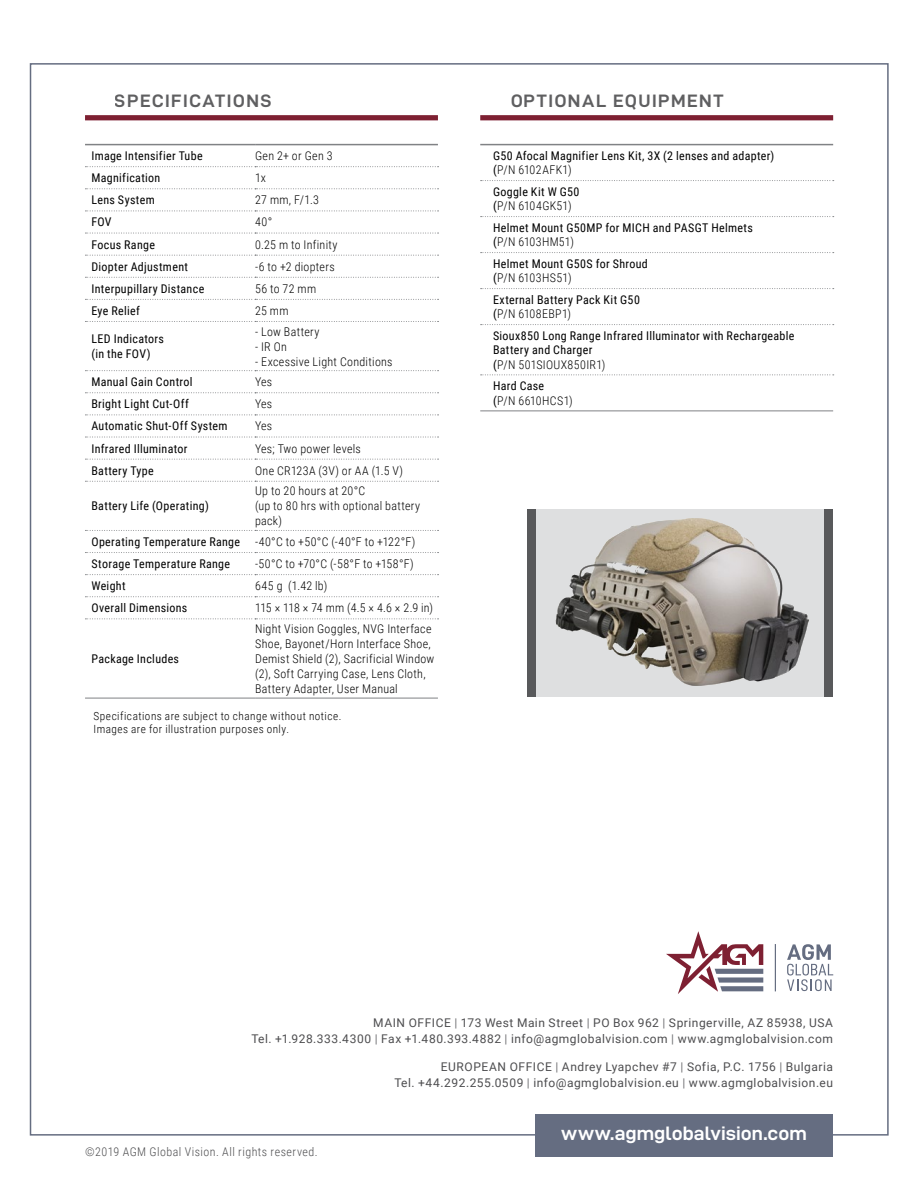
<style>
.page{position:relative;width:918px;height:1188px;background:#fff}
.page>*{position:absolute;margin:0;border:0;box-sizing:border-box;transform-origin:0 0}
.Finalized_Text{font:19.5px "D DIN Exp Bold";letter-spacing:.005em;color:#fff}
.t1{font:18px "D DIN Exp Bold";letter-spacing:.08em;color:#4d4d4f}
.tab_text_c{font:300 12px/15px "Roboto Condensed";letter-spacing:.025em;color:#000}
._1st_sm{font:12px/15px "Roboto Condensed";letter-spacing:.03em;color:#000}
.chart_text_1st_colum{font:12px/14.2px "Roboto Condensed";letter-spacing:.03em;color:#000}
.Address_and_phone{font:12px "Roboto";letter-spacing:.04em;color:#4d4d4f}
.Finalized_Text-2{font:300 12px "Roboto Condensed";letter-spacing:.04em;color:#4d4d4f}
.tab_text_c-2{font:300 12px "Roboto Condensed";letter-spacing:-.025em;color:#000}
.chart_text_1st_colum-2{font:300 12px/14.2px "Roboto Condensed";letter-spacing:.03em;color:#000}
.chart_text{font:300 11.25px/13.5px "Roboto Condensed";letter-spacing:.045em;color:#000}
.s1{font-weight:300}
.s2{font-weight:400}
.s3{color:#717275}
</style>
<div class="page">
<div style="left:30px;top:63px;width:859px;height:1073px;background:#fff;border:2px solid #656d81"></div>
<div style="left:535px;top:1114px;width:298px;height:43px;background:#656d81"></div>
<svg style="left:666px;top:931px;width:97px;height:63px"></svg>
<svg style="left:787px;top:944px;width:46px;height:47px"></svg>
<hr style="left:775px;top:944px;width:1px;height:47px;background:#656d81">
<div style="left:85px;top:115px;width:353px;height:5px;background:#7e2032"></div>
<div style="left:480px;top:115px;width:353px;height:5px;background:#7e2032"></div>
<svg style="left:85px;top:188px;width:354px;height:1px"></svg>
<svg style="left:85px;top:211px;width:354px;height:1px"></svg>
<svg style="left:85px;top:233px;width:354px;height:1px"></svg>
<svg style="left:85px;top:255px;width:354px;height:1px"></svg>
<svg style="left:85px;top:277px;width:354px;height:1px"></svg>
<svg style="left:85px;top:299px;width:354px;height:1px"></svg>
<svg style="left:85px;top:321px;width:354px;height:1px"></svg>
<svg style="left:85px;top:370px;width:354px;height:1px"></svg>
<svg style="left:85px;top:392px;width:354px;height:1px"></svg>
<svg style="left:85px;top:530px;width:354px;height:1px"></svg>
<svg style="left:85px;top:552px;width:354px;height:1px"></svg>
<svg style="left:85px;top:574px;width:354px;height:1px"></svg>
<svg style="left:85px;top:596px;width:354px;height:1px"></svg>
<svg style="left:85px;top:619px;width:354px;height:1px"></svg>
<svg style="left:85px;top:415px;width:354px;height:1px"></svg>
<svg style="left:85px;top:437px;width:354px;height:1px"></svg>
<svg style="left:85px;top:459px;width:354px;height:1px"></svg>
<svg style="left:85px;top:481px;width:354px;height:1px"></svg>
<hr style="left:85px;top:698px;width:170px;height:1px;background:#808285">
<hr style="left:255px;top:698px;width:183px;height:1px;background:#808285">
<hr style="left:85px;top:144px;width:170px;height:1px;background:#808285">
<hr style="left:255px;top:144px;width:183px;height:1px;background:#808285">
<svg style="left:85px;top:166px;width:354px;height:1px"></svg>
<hr style="left:480px;top:144px;width:353px;height:1px;background:#808285">
<svg style="left:481px;top:180px;width:353px;height:1px"></svg>
<svg style="left:481px;top:216px;width:353px;height:1px"></svg>
<svg style="left:481px;top:324px;width:353px;height:1px"></svg>
<svg style="left:481px;top:375px;width:353px;height:1px"></svg>
<hr style="left:480px;top:411px;width:353px;height:1px;background:#808285">
<svg style="left:481px;top:252px;width:353px;height:1px"></svg>
<svg style="left:481px;top:288px;width:353px;height:1px"></svg>
<img style="left:536px;top:510px;width:288px;height:187px">
<div style="left:824px;top:510px;width:9px;height:187px;background:#58595b"></div>
<div style="left:527px;top:510px;width:9px;height:187px;background:#58595b"></div>
<h2 class="t1" style="left:115px;top:91px;width:158px">SPECIFICATIONS</h2>
<h2 class="t1" style="left:510px;top:91px;width:215px">OPTIONAL EQUIPMENT</h2>
<p class="_1st_sm" style="left:91px;top:148px;width:113px">Image Intensifier Tube</p>
<p class="tab_text_c" style="left:255px;top:148px;width:79px">Gen 2+ or Gen 3</p>
<p class="_1st_sm" style="left:91px;top:170px;width:70px">Magnification</p>
<p class="tab_text_c" style="left:255px;top:170px;width:12px">1x</p>
<p class="_1st_sm" style="left:91px;top:192px;width:65px">Lens System</p>
<p class="tab_text_c" style="left:255px;top:192px;width:65px">27 mm, F/1.3</p>
<p class="_1st_sm" style="left:91px;top:214px;width:22px">FOV</p>
<p class="tab_text_c" style="left:255px;top:214px;width:19px">40°</p>
<p class="_1st_sm" style="left:91px;top:236px;width:65px">Focus Range</p>
<p class="tab_text_c" style="left:255px;top:236px;width:84px">0.25 m to Infinity</p>
<p class="_1st_sm" style="left:91px;top:258px;width:98px">Diopter Adjustment</p>
<p class="tab_text_c" style="left:255px;top:258px;width:81px">-6 to +2 diopters</p>
<p class="_1st_sm" style="left:91px;top:281px;width:114px">Interpupillary Distance</p>
<p class="tab_text_c" style="left:255px;top:281px;width:63px">56 to 72 mm</p>
<p class="_1st_sm" style="left:91px;top:303px;width:50px">Eye Relief</p>
<p class="tab_text_c" style="left:255px;top:303px;width:35px">25 mm</p>
<p class="_1st_sm" style="left:91px;top:331px;width:74px">LED Indicators (in the FOV)</p>
<p class="tab_text_c" style="left:255px;top:323px;width:66px">- Low Battery</p>
<p class="tab_text_c" style="left:255px;top:338px;width:33px">- IR On</p>
<p class="tab_text_c" style="left:255px;top:353px;width:139px">- Excessive Light Conditions</p>
<p class="_1st_sm" style="left:91px;top:374px;width:103px">Manual Gain Control</p>
<p class="tab_text_c" style="left:255px;top:374px;width:19px">Yes</p>
<p class="_1st_sm" style="left:91px;top:396px;width:99px">Bright Light Cut-Off</p>
<p class="tab_text_c" style="left:255px;top:396px;width:19px">Yes</p>
<p class="_1st_sm" style="left:91px;top:418px;width:138px">Automatic Shut-Off System</p>
<p class="tab_text_c" style="left:255px;top:418px;width:19px">Yes</p>
<p class="_1st_sm" style="left:91px;top:440px;width:98px">Infrared Illuminator</p>
<p class="tab_text_c" style="left:255px;top:440px;width:107px">Yes; Two power levels</p>
<p class="_1st_sm" style="left:91px;top:462px;width:64px">Battery Type</p>
<p class="tab_text_c" style="left:255px;top:462px;width:150px">One CR123A (3V) or AA (1.5 V)</p>
<p class="_1st_sm" style="left:91px;top:498px;width:119px">Battery Life (Operating)</p>
<p class="tab_text_c" style="left:255px;top:483px;width:167px">Up to 20 hours at 20°C<br>(up to 80 hrs with optional battery pack)</p>
<p class="_1st_sm" style="left:91px;top:534px;width:150px">Operating Temperature Range</p>
<p class="tab_text_c" style="left:255px;top:534px;width:162px">-40°C to +50°C (-40°F to +122°F)</p>
<p class="_1st_sm" style="left:91px;top:556px;width:140px">Storage Temperature Range</p>
<p class="tab_text_c" style="left:255px;top:556px;width:160px">-50°C to +70°C (-58°F to +158°F)</p>
<p class="_1st_sm" style="left:91px;top:578px;width:36px">Weight</p>
<p class="tab_text_c" style="left:255px;top:578px;width:74px">645 g (1.42 lb)</p>
<p class="_1st_sm" style="left:91px;top:600px;width:97px">Overall Dimensions</p>
<p class="tab_text_c-2" style="left:255px;top:600px;width:180px">115 × 118 × 74 mm (4.5 × 4.6 × 2.9 in)</p>
<p class="_1st_sm" style="left:91px;top:651px;width:89px">Package Includes</p>
<p class="tab_text_c" style="left:255px;top:621px;width:181px">Night Vision Goggles, NVG Interface Shoe, Bayonet/Horn Interface Shoe, Demist Shield (2), Sacrificial Window (2), Soft Carrying Case, Lens Cloth, Battery Adapter, User Manual</p>
<p class="chart_text" style="left:94px;top:709px;width:249px">Specifications are subject to change without notice.<br>Images are for illustration purposes only.</p>
<p class="chart_text_1st_colum" style="left:493px;top:148px;width:283px">G50 Afocal Magnifier Lens Kit, 3X (2 lenses and adapter) (<span class="s1">P/N 6102AFK1)</span></p>
<p class="chart_text_1st_colum" style="left:493px;top:184px;width:88px">Goggle Kit W G50 (<span class="s1">P/N 6104GK51)</span></p>
<p class="chart_text_1st_colum" style="left:493px;top:220px;width:261px">Helmet Mount G50MP for MICH and PASGT Helmets (<span class="s1">P/N 6103HM51)</span></p>
<p class="chart_text_1st_colum" style="left:493px;top:256px;width:156px">Helmet Mount G50S for Shroud (<span class="s1">P/N 6103HS51)</span></p>
<p class="chart_text_1st_colum" style="left:493px;top:292px;width:148px">External Battery Pack Kit G50 (<span class="s1">P/N 6108EBP1)</span></p>
<p class="chart_text_1st_colum" style="left:493px;top:328px;width:303px">Sioux850 Long Range Infrared Illuminator with Rechargeable<br>Battery and Charger<br>(<span class="s1">P/N 501SIOUX850IR1)</span></p>
<p class="chart_text_1st_colum-2" style="left:493px;top:378px;width:81px"><span class="s2">Hard Case<br>(</span>P/N 6610HCS1)</p>
<p class="Address_and_phone" style="left:373px;top:1014px;width:461px">MAIN OFFICE <span class="s3">|</span> 173 West Main Street <span class="s3">|</span> PO Box 962 <span class="s3">|</span> Springerville, AZ 85938, USA</p>
<p class="Address_and_phone" style="left:252px;top:1031px;width:583px">Tel. +1.928.333.4300 <span class="s3">|</span> Fax +1.480.393.4882 <span class="s3">|</span> info@agmglobalvision.com <span class="s3">|</span> www.agmglobalvision.com</p>
<p class="Address_and_phone" style="left:441px;top:1058px;width:394px">EUROPEAN OFFICE <span class="s3">|</span> Andrey Lyapchev #7 <span class="s3">|</span> Sofia, P.C. 1756 <span class="s3">|</span> Bulgaria</p>
<p class="Address_and_phone" style="left:395px;top:1074px;width:440px">Tel. +44.292.255.0509 <span class="s3">|</span> info@agmglobalvision.eu <span class="s3">|</span> www.agmglobalvision.eu</p>
<p class="Finalized_Text-2" style="left:85px;top:1143px;width:234px">©2019 AGM Global Vision. All rights reserved.</p>
<p class="Finalized_Text" style="left:561px;top:1123px;width:247px">www.agmglobalvision.com</p>
</div>
